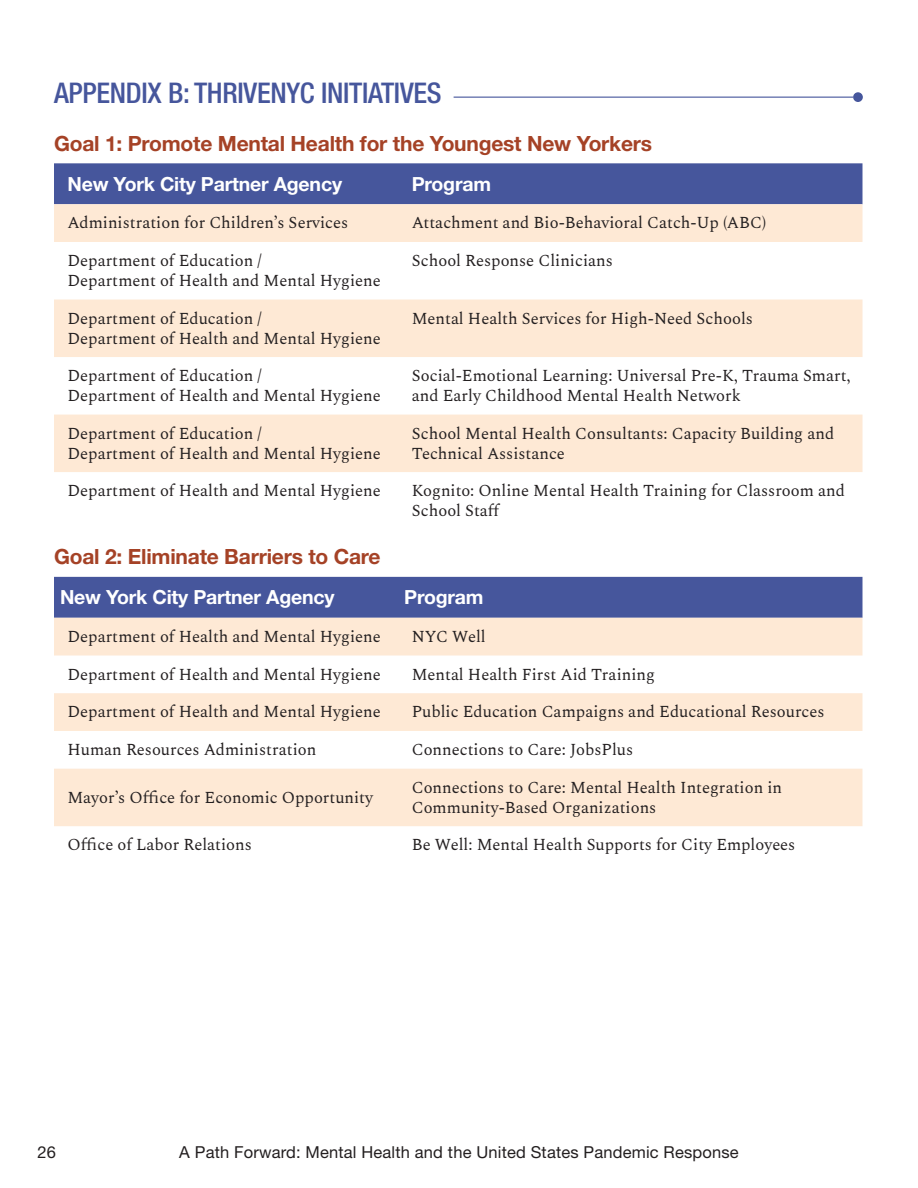
<style>
.page{position:relative;width:918px;height:1188px;background:#fff}
.page>*{position:absolute;margin:0;border:0;box-sizing:border-box;transform-origin:0 0}
.H2_section_heading{font:500 condensed 28.5px "Helvetica Neue";letter-spacing:-.01em;color:#46569c}
.H3_subsection_headin{font:700 21px "Helvetica Neue LT Std";letter-spacing:-.01em;color:#a54226}
.t1{font:700 19.5px "Helvetica Neue LT Std";letter-spacing:-.01em;color:#fff}
.t2{font:16.5px/19.8px "Spectral";color:#231f20}
.t3{font:16.5px "Helvetica Neue LT Std";letter-spacing:.01em;color:#231f20}
</style>
<div class="page">
<div style="left:54px;top:163px;width:808px;height:41px;background:#46569c"></div>
<svg style="left:54px;top:204px;width:808px;height:268px;fill:#fee9d5"></svg>
<div style="left:54px;top:577px;width:808px;height:41px;background:#46569c"></div>
<svg style="left:54px;top:618px;width:808px;height:208px;fill:#fee9d5"></svg>
<hr style="left:454px;top:97px;width:399px;height:1px;background:#46569c">
<div style="left:853px;top:92px;width:10px;height:10px;background:#46569c;border-radius:50%"></div>
<h2 class="H2_section_heading" style="left:54px;top:76px;width:389px">APPENDIX B: THRIVENYC INITIATIVES</h2>
<h3 class="H3_subsection_headin" style="left:54px;top:130px;width:600px">Goal 1: Promote Mental Health for the Youngest New Yorkers</h3>
<p class="t1" style="left:68px;top:172px;width:276px">New York City Partner Agency</p>
<p class="t1" style="left:412px;top:172px;width:81px">Program</p>
<p class="t2" style="left:68px;top:214px;width:282px">Administration for Children’s Services</p>
<p class="t2" style="left:412px;top:214px;width:356px">Attachment and Bio-Behavioral Catch-Up (ABC)</p>
<p class="t2" style="left:68px;top:251px;width:196px">Department of Education /</p>
<p class="t2" style="left:68px;top:271px;width:315px">Department of Health and Mental Hygiene</p>
<p class="t2" style="left:412px;top:251px;width:203px">School Response Clinicians</p>
<p class="t2" style="left:68px;top:309px;width:196px">Department of Education /</p>
<p class="t2" style="left:68px;top:329px;width:315px">Department of Health and Mental Hygiene</p>
<p class="t2" style="left:412px;top:309px;width:343px">Mental Health Services for High-Need Schools</p>
<p class="t2" style="left:68px;top:366px;width:196px">Department of Education /</p>
<p class="t2" style="left:68px;top:386px;width:315px">Department of Health and Mental Hygiene</p>
<p class="t2" style="left:412px;top:366px;width:440px">Social-Emotional Learning: Universal Pre-K, Trauma Smart, and Early Childhood Mental Health Network</p>
<p class="t2" style="left:68px;top:424px;width:196px">Department of Education /</p>
<p class="t2" style="left:68px;top:444px;width:315px">Department of Health and Mental Hygiene</p>
<p class="t2" style="left:412px;top:424px;width:424px">School Mental Health Consultants: Capacity Building and<br>Technical Assistance</p>
<p class="t2" style="left:68px;top:481px;width:315px">Department of Health and Mental Hygiene</p>
<p class="t2" style="left:412px;top:481px;width:435px">Kognito: Online Mental Health Training for Classroom and<br>School Staff</p>
<h3 class="H3_subsection_headin" style="left:54px;top:544px;width:328px">Goal 2: Eliminate Barriers to Care</h3>
<p class="t1" style="left:60px;top:585px;width:276px">New York City Partner Agency</p>
<p class="t1" style="left:404px;top:585px;width:81px">Program</p>
<p class="t2" style="left:68px;top:627px;width:315px">Department of Health and Mental Hygiene</p>
<p class="t2" style="left:412px;top:627px;width:76px">NYC Well</p>
<p class="t2" style="left:68px;top:665px;width:315px">Department of Health and Mental Hygiene</p>
<p class="t2" style="left:412px;top:665px;width:245px">Mental Health First Aid Training</p>
<p class="t2" style="left:68px;top:702px;width:315px">Department of Health and Mental Hygiene</p>
<p class="t2" style="left:412px;top:702px;width:414px">Public Education Campaigns and Educational Resources</p>
<p class="t2" style="left:68px;top:740px;width:250px">Human Resources Administration</p>
<p class="t2" style="left:412px;top:740px;width:223px">Connections to Care: JobsPlus</p>
<p class="t2" style="left:68px;top:788px;width:307px">Mayor’s Office for Economic Opportunity</p>
<p class="t2" style="left:412px;top:778px;width:372px">Connections to Care: Mental Health Integration in<br>Community-Based Organizations</p>
<p class="t2" style="left:68px;top:835px;width:186px">Office of Labor Relations</p>
<p class="t2" style="left:412px;top:835px;width:385px">Be Well: Mental Health Supports for City Employees</p>
<p class="t3" style="left:38px;top:1142px;width:20px">26</p>
<p class="t3" style="left:179px;top:1142px;width:561px">A Path Forward: Mental Health and the United States Pandemic Response</p>
</div>
